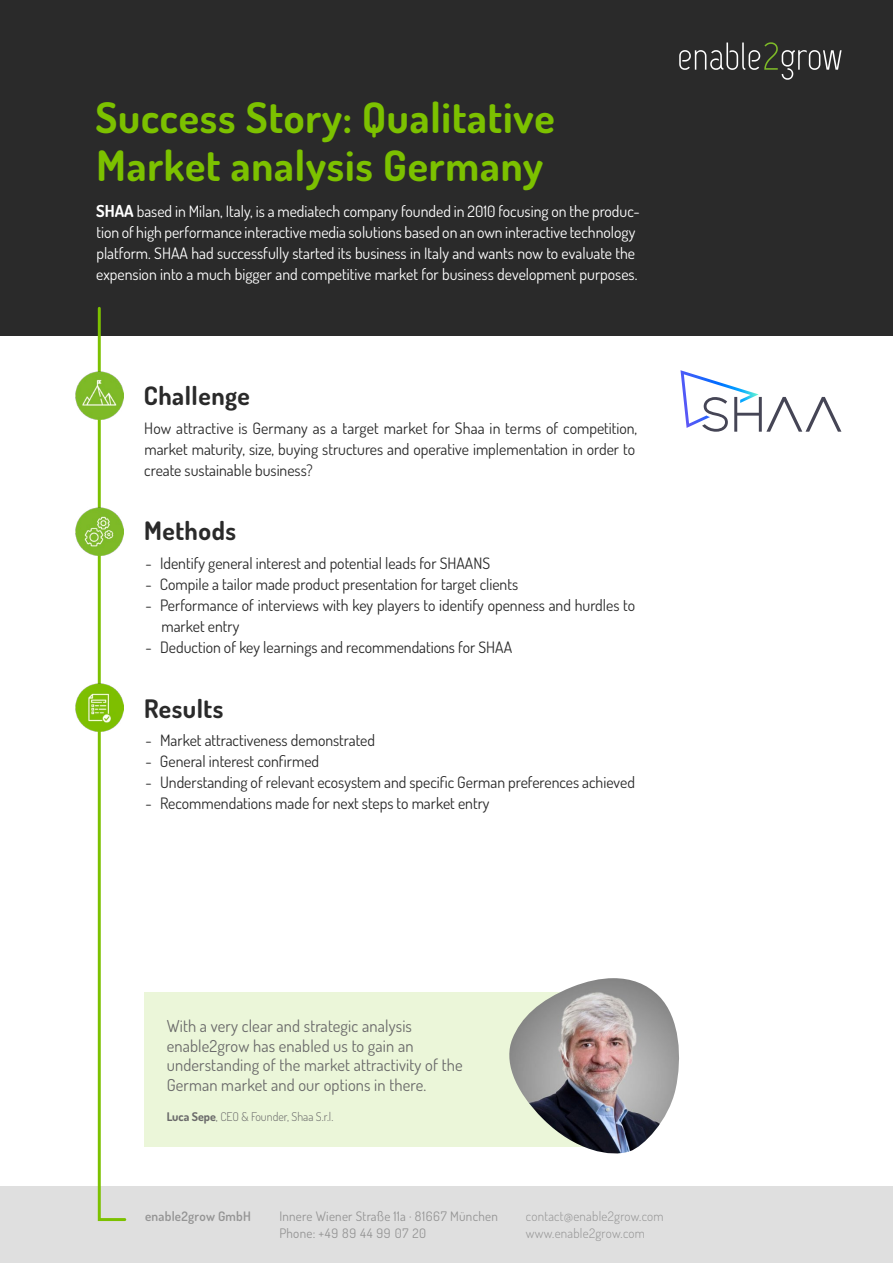
<style>
.page{position:relative;width:893px;height:1263px;background:#fff}
.page>*{position:absolute;margin:0;border:0;box-sizing:border-box;transform-origin:0 0}
.t1{font:700 42px/48px "Dosis";letter-spacing:.02em;color:#7cc100}
.t2{font:700 25.5px "Dosis";letter-spacing:.02em;color:#2a2a2a}
.t3{font:16.5px/19.8px "Dosis";letter-spacing:.01em;color:#6a6a6a}
.t4{font:15.75px/21px "Dosis";color:#2a2a2a}
.t5{font:15.75px/21px "Dosis";color:#fff}
.t6{font:13.2px/17px "Dosis";letter-spacing:.02em;color:#949494}
.t7{font:300 13.2px/17px "Dosis";letter-spacing:.02em;color:#949494}
.t8{font:600 13.2px "Dosis";letter-spacing:.02em;color:#949494}
.t9{font:300 12px "Dosis";color:#6a6a6a}
.s1{font-weight:700;font-size:16.5px}
.s2{font-weight:700}
</style>
<div class="page">
<div style="left:0;top:0;width:893px;height:336px;background:#2a2a2a"></div>
<div style="left:0;top:1186px;width:893px;height:77px;background:#dfdfdf"></div>
<svg style="left:96px;top:307px;width:31px;height:915px"></svg>
<svg style="left:679px;top:42px;width:163px;height:38px"></svg>
<div style="left:144px;top:992px;width:485px;height:154px;background:#ebf6d9"></div>
<img style="left:504px;top:978px;width:175px;height:176px">
<svg style="left:680px;top:370px;width:161px;height:62px"></svg>
<img style="left:75px;top:371px;width:48px;height:48px">
<img style="left:75px;top:507px;width:48px;height:48px">
<img style="left:75px;top:684px;width:48px;height:48px">
<h1 class="t1" style="left:95px;top:91px;width:461px">Success Story: Qualitative<br>Market analysis Germany</h1>
<p class="t5" style="left:96px;top:200px;width:545px"><span class="s1">SHAA</span> based in Milan, Italy, is a mediatech company founded in 2010 focusing on the produc&shy;tion of high performance interactive media solutions based on an own interactive technology platform. SHAA had successfully started its business in Italy and wants now to evaluate the expension into a much bigger and competitive market for business development purposes.</p>
<h2 class="t2" style="left:144px;top:378px;width:108px">Challenge</h2>
<p class="t4" style="left:144px;top:417px;width:495px">How attractive is Germany as a target market for Shaa in terms of competition, market maturity, size, buying structures and operative implementation in order to create sustainable business?</p>
<h2 class="t2" style="left:144px;top:513px;width:93px">Methods</h2>
<p class="t4" style="left:145px;top:552px;width:346px">- Identify general interest and potential leads for SHAANS</p>
<p class="t4" style="left:145px;top:573px;width:374px">- Compile a tailor made product presentation for target clients</p>
<p class="t4" style="left:161px;top:594px;width:475px;text-indent:-16px">- Performance of interviews with key players to identify openness and hurdles to market entry</p>
<p class="t4" style="left:145px;top:636px;width:368px">- Deduction of key learnings and recommendations for SHAA</p>
<h2 class="t2" style="left:144px;top:690px;width:81px">Results</h2>
<p class="t4" style="left:145px;top:729px;width:231px">- Market attractiveness demonstrated</p>
<p class="t4" style="left:145px;top:750px;width:175px">- General interest confirmed</p>
<p class="t4" style="left:145px;top:771px;width:491px">- Understanding of relevant ecosystem and specific German preferences achieved</p>
<p class="t4" style="left:145px;top:792px;width:346px">- Recommendations made for next steps to market entry</p>
<p class="t3" style="left:167px;top:1015px;width:297px">With a very clear and strategic analysis enable2grow has enabled us to gain an understanding of the market attractivity of the German market and our options in there.</p>
<p class="t9" style="left:167px;top:1108px;width:168px"><span class="s2">Luca Sepe</span>, CEO &amp; Founder, Shaa S.r.l.</p>
<p class="t8" style="left:145px;top:1207px;width:107px">enable2grow GmbH</p>
<p class="t6" style="left:279px;top:1207px;width:220px">Innere Wiener Straße 11a · 81667 München<br>Phone: +49 89 44 99 07 20</p>
<p class="t7" style="left:526px;top:1207px;width:139px">contact@enable2grow.com www.enable2grow.com</p>
</div>
